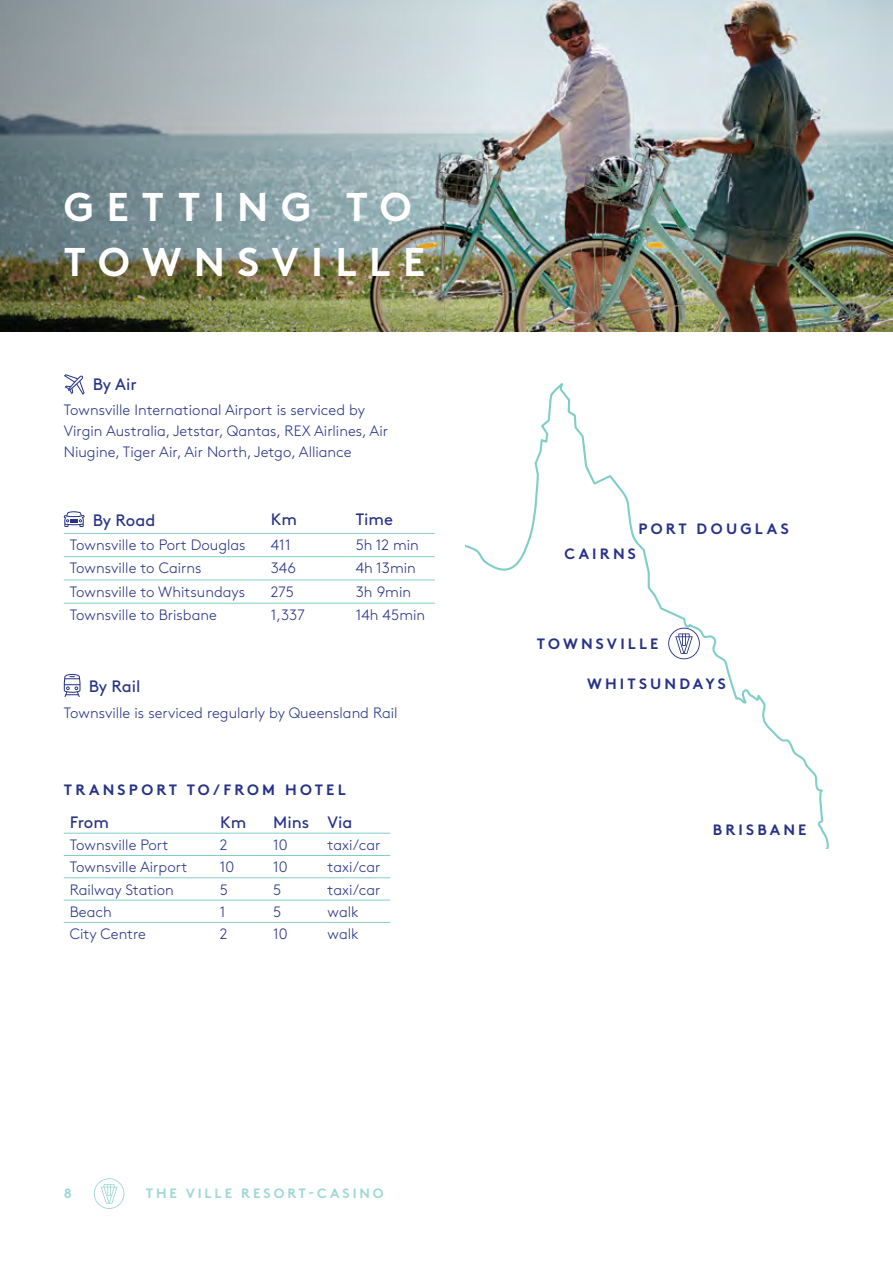
<style>
.page{position:relative;width:893px;height:1263px;background:#fff}
.page>*{position:absolute;margin:0;border:0;box-sizing:border-box;transform-origin:0 0}
.t1{font:700 40.05px/55.1px "Brown Std";letter-spacing:.31em;color:#fff}
.t2{font:16.5px "Brown Std";color:#263286}
.t3{font:300 15px/21px "Brown Std";color:#263286}
.t4{font:700 15px "Brown Std";letter-spacing:.21em;color:#263286}
.t5{font:700 13.5px "Brown Std";letter-spacing:.21em;color:#9ed8d4}
</style>
<div class="page">
<svg style="left:94px;top:1178px;width:30px;height:31px"></svg>
<img style="left:490px;top:0;width:403px;height:332px">
<svg style="left:64px;top:374px;width:21px;height:21px"></svg>
<hr style="left:64px;top:533px;width:201px;height:1px;background:#80cec8">
<hr style="left:265px;top:533px;width:85px;height:1px;background:#80cec8">
<hr style="left:350px;top:533px;width:85px;height:1px;background:#80cec8">
<hr style="left:64px;top:556px;width:201px;height:1px;background:#80cec8">
<hr style="left:265px;top:556px;width:85px;height:1px;background:#80cec8">
<hr style="left:350px;top:556px;width:85px;height:1px;background:#80cec8">
<hr style="left:64px;top:579px;width:201px;height:1px;background:#80cec8">
<hr style="left:265px;top:579px;width:85px;height:1px;background:#80cec8">
<hr style="left:350px;top:579px;width:85px;height:1px;background:#80cec8">
<hr style="left:64px;top:603px;width:201px;height:1px;background:#80cec8">
<hr style="left:265px;top:603px;width:85px;height:1px;background:#80cec8">
<hr style="left:350px;top:603px;width:85px;height:1px;background:#80cec8">
<svg style="left:64px;top:511px;width:21px;height:16px"></svg>
<svg style="left:64px;top:674px;width:17px;height:23px"></svg>
<hr style="left:64px;top:833px;width:150px;height:1px;background:#80cec8">
<hr style="left:214px;top:833px;width:53px;height:1px;background:#80cec8">
<hr style="left:267px;top:833px;width:55px;height:1px;background:#80cec8">
<hr style="left:322px;top:833px;width:68px;height:1px;background:#80cec8">
<hr style="left:64px;top:855px;width:150px;height:1px;background:#80cec8">
<hr style="left:214px;top:855px;width:53px;height:1px;background:#80cec8">
<hr style="left:267px;top:855px;width:55px;height:1px;background:#80cec8">
<hr style="left:322px;top:855px;width:68px;height:1px;background:#80cec8">
<hr style="left:64px;top:877px;width:150px;height:1px;background:#80cec8">
<hr style="left:214px;top:877px;width:53px;height:1px;background:#80cec8">
<hr style="left:267px;top:877px;width:55px;height:1px;background:#80cec8">
<hr style="left:322px;top:877px;width:68px;height:1px;background:#80cec8">
<hr style="left:64px;top:900px;width:150px;height:1px;background:#80cec8">
<hr style="left:214px;top:900px;width:53px;height:1px;background:#80cec8">
<hr style="left:267px;top:900px;width:55px;height:1px;background:#80cec8">
<hr style="left:322px;top:900px;width:68px;height:1px;background:#80cec8">
<hr style="left:64px;top:922px;width:150px;height:1px;background:#80cec8">
<hr style="left:214px;top:922px;width:53px;height:1px;background:#80cec8">
<hr style="left:267px;top:922px;width:55px;height:1px;background:#80cec8">
<hr style="left:322px;top:922px;width:68px;height:1px;background:#80cec8">
<img style="left:0;top:0;width:490px;height:332px">
<svg style="left:466px;top:329px;width:367px;height:520px"></svg>
<svg style="left:668px;top:628px;width:32px;height:31px"></svg>
<h1 class="t1" style="left:64px;top:179px;width:363px">GETTING TO<br>TOWNSVILLE</h1>
<p class="t2" style="left:93px;top:375px;width:46px">By Air</p>
<p class="t3" style="left:64px;top:400px;width:326px">Townsville International Airport is serviced by<br>Virgin Australia, Jetstar, Qantas, REX Airlines, Air<br>Niugine, Tiger Air, Air North, Jetgo, Alliance</p>
<p class="t2" style="left:93px;top:511px;width:64px">By Road</p>
<p class="t2" style="left:271px;top:510px;width:28px">Km</p>
<p class="t2" style="left:356px;top:510px;width:39px">Time</p>
<p class="t3" style="left:70px;top:535px;width:177px">Townsville to Port Douglas</p>
<p class="t3" style="left:271px;top:535px;width:21px">411</p>
<p class="t3" style="left:356px;top:535px;width:65px">5h 12 min</p>
<p class="t3" style="left:70px;top:558px;width:133px">Townsville to Cairns</p>
<p class="t3" style="left:271px;top:558px;width:27px">346</p>
<p class="t3" style="left:356px;top:558px;width:62px">4h 13min</p>
<p class="t3" style="left:70px;top:581px;width:177px">Townsville to Whitsundays</p>
<p class="t3" style="left:271px;top:581px;width:25px">275</p>
<p class="t3" style="left:356px;top:581px;width:57px">3h 9min</p>
<p class="t3" style="left:70px;top:605px;width:149px">Townsville to Brisbane</p>
<p class="t3" style="left:271px;top:605px;width:36px">1,337</p>
<p class="t3" style="left:356px;top:605px;width:71px">14h 45min</p>
<p class="t2" style="left:89px;top:676px;width:53px">By Rail</p>
<p class="t3" style="left:64px;top:703px;width:335px">Townsville is serviced regularly by Queensland Rail</p>
<p class="t4" style="left:64px;top:781px;width:283px">TRANSPORT TO/FROM HOTEL</p>
<p class="t2" style="left:70px;top:812px;width:41px">From</p>
<p class="t2" style="left:220px;top:812px;width:28px">Km</p>
<p class="t2" style="left:273px;top:812px;width:81px">Mins Via</p>
<p class="t3" style="left:70px;top:834px;width:100px">Townsville Port</p>
<p class="t3" style="left:220px;top:834px;width:9px">2</p>
<p class="t3" style="left:273px;top:834px;width:16px">10</p>
<p class="t3" style="left:328px;top:834px;width:54px">taxi/car</p>
<p class="t3" style="left:70px;top:857px;width:119px">Townsville Airport</p>
<p class="t3" style="left:220px;top:857px;width:16px">10</p>
<p class="t3" style="left:273px;top:857px;width:16px">10</p>
<p class="t3" style="left:328px;top:857px;width:54px">taxi/car</p>
<p class="t3" style="left:70px;top:879px;width:106px">Railway Station</p>
<p class="t3" style="left:220px;top:879px;width:10px">5</p>
<p class="t3" style="left:273px;top:879px;width:10px">5</p>
<p class="t3" style="left:328px;top:879px;width:54px">taxi/car</p>
<p class="t3" style="left:70px;top:901px;width:43px">Beach</p>
<p class="t3" style="left:220px;top:901px;width:7px">1</p>
<p class="t3" style="left:273px;top:901px;width:10px">5</p>
<p class="t3" style="left:328px;top:901px;width:33px">walk</p>
<p class="t3" style="left:70px;top:924px;width:78px">City Centre</p>
<p class="t3" style="left:220px;top:924px;width:9px">2</p>
<p class="t3" style="left:273px;top:924px;width:16px">10</p>
<p class="t3" style="left:328px;top:924px;width:33px">walk</p>
<p class="t5" style="left:64px;top:1185px;width:10px">8</p>
<p class="t5" style="left:146px;top:1185px;width:239px">THE VILLE RESORT-CASINO</p>
<p class="t4" style="left:638px;top:520px;width:152px">PORT DOUGLAS</p>
<p class="t4" style="left:564px;top:544px;width:73px">CAIRNS</p>
<p class="t4" style="left:537px;top:635px;width:123px">TOWNSVILLE</p>
<p class="t4" style="left:587px;top:675px;width:140px">WHITSUNDAYS</p>
<p class="t4" style="left:713px;top:820px;width:95px">BRISBANE</p>
</div>
